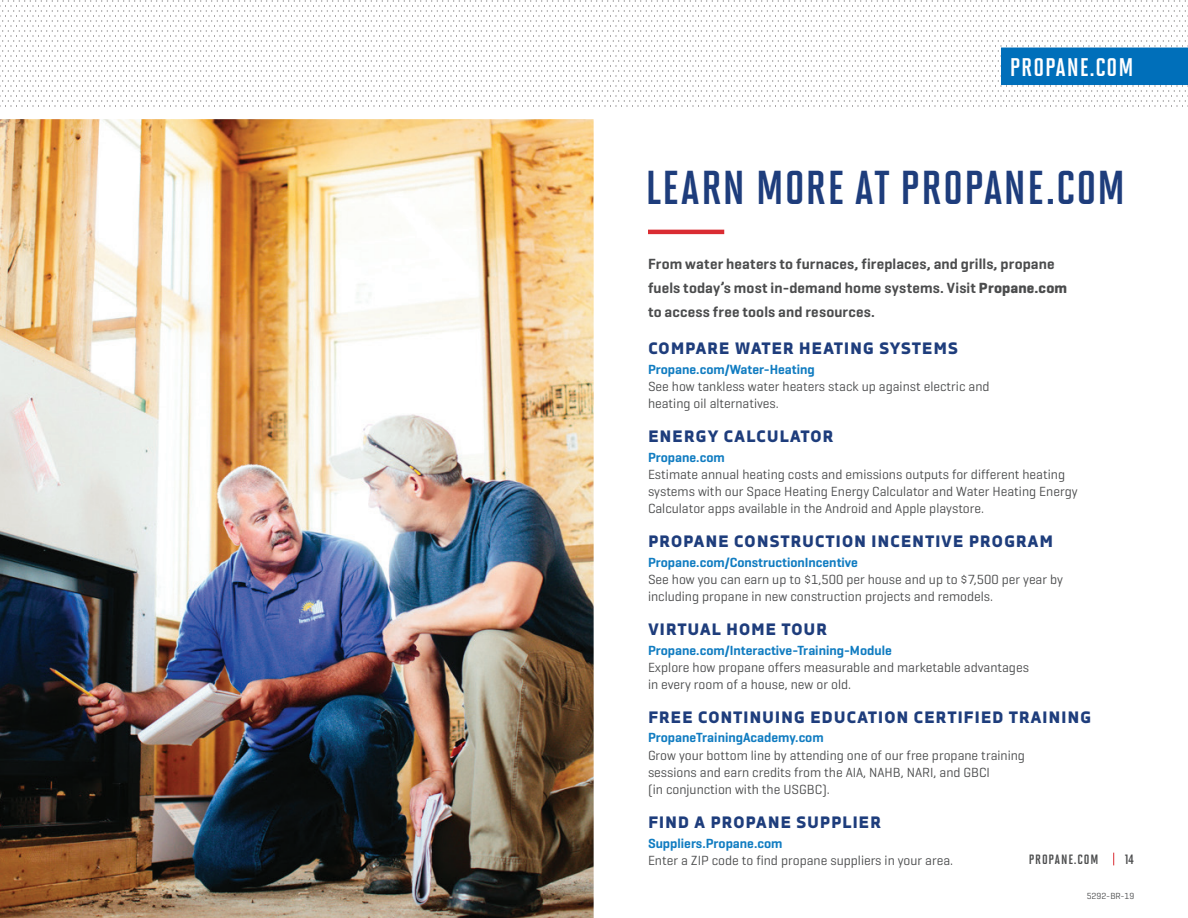
<style>
.page{position:relative;width:1188px;height:918px;background:#fff}
.page>*{position:absolute;margin:0;border:0;box-sizing:border-box;transform-origin:0 0}
.t1{font:700 47.55px "Solano Gothic Sc Pro";letter-spacing:.025em;color:#1e3d7c}
.t2{font:700 25.5px "Solano Gothic Sc Pro";letter-spacing:.04em;color:#fff}
.t3{font:800 16.5px "Decima Nova";letter-spacing:.04em;color:#1e3d7c}
.t4{font:600 15px/24px "Geogrotesque";letter-spacing:.01em;color:#4b4c4d}
.t5{font:13.5px/17.2px "Geogrotesque";color:#4b4c4d}
.t6{font:600 13.5px "Geogrotesque";color:#107cc1}
.t7{font:13.5px "Solano Gothic Sc Pro Bd SC";letter-spacing:.065em;color:#4b4c4d}
.t8{font:700 13.5px "Solano Gothic Sc Pro";color:#4b4c4d}
.t9{font:9px "Geogrotesque";color:#4b4c4d}
.s1{font-weight:700}
</style>
<div class="page">
<svg style="left:0;top:0;width:1188px;height:107px"></svg>
<svg style="left:1113px;top:853px;width:1px;height:12px"></svg>
<img style="left:0;top:106px;width:607px;height:812px">
<hr style="left:648px;top:230px;width:76px;height:4px;background:#da2c32">
<div style="left:1001px;top:48px;width:187px;height:37px;background:#006fba"></div>
<h2 class="t2" style="left:1010px;top:53px;width:125px">PROPANE.COM</h2>
<h1 class="t1" style="left:645px;top:161px;width:481px">LEARN MORE AT PROPANE.COM</h1>
<p class="t4" style="left:648px;top:252px;width:421px">From water heaters to furnaces, fireplaces, and grills, propane fuels today’s most in-demand home systems. Visit <span class="s1">Propane.com </span>to access free tools and resources.</p>
<p class="t3" style="left:648px;top:339px;width:312px">COMPARE WATER HEATING SYSTEMS</p>
<p class="t6" style="left:648px;top:361px;width:168px">Propane.com/Water-Heating</p>
<p class="t5" style="left:648px;top:377px;width:343px">See how tankless water heaters stack up against electric and heating oil alternatives.</p>
<p class="t3" style="left:648px;top:427px;width:187px">ENERGY CALCULATOR</p>
<p class="t6" style="left:648px;top:449px;width:78px">Propane.com</p>
<p class="t5" style="left:648px;top:465px;width:431px">Estimate annual heating costs and emissions outputs for different heating systems with our Space Heating Energy Calculator and Water Heating Energy<br>Calculator apps available in the Android and Apple playstore.</p>
<p class="t3" style="left:648px;top:532px;width:407px">PROPANE CONSTRUCTION INCENTIVE PROGRAM</p>
<p class="t6" style="left:648px;top:554px;width:212px">Propane.com/ConstructionIncentive</p>
<p class="t5" style="left:648px;top:570px;width:416px">See how you can earn up to $1,500 per house and up to $7,500 per year by including propane in new construction projects and remodels.</p>
<p class="t3" style="left:648px;top:620px;width:181px">VIRTUAL HOME TOUR</p>
<p class="t6" style="left:648px;top:641px;width:245px">Propane.com/Interactive-Training-Module</p>
<p class="t5" style="left:648px;top:658px;width:382px">Explore how propane offers measurable and marketable advantages in every room of a house, new or old.</p>
<p class="t3" style="left:648px;top:708px;width:445px">FREE CONTINUING EDUCATION CERTIFIED TRAINING</p>
<p class="t6" style="left:648px;top:729px;width:177px">PropaneTrainingAcademy.com</p>
<p class="t5" style="left:648px;top:746px;width:378px">Grow your bottom line by attending one of our free propane training sessions and earn credits from the AIA, NAHB, NARI, and GBCI<br>(in conjunction with the USGBC).</p>
<p class="t3" style="left:648px;top:813px;width:235px">FIND A PROPANE SUPPLIER</p>
<p class="t6" style="left:648px;top:834px;width:136px">Suppliers.Propane.com</p>
<p class="t5" style="left:648px;top:851px;width:307px">Enter a ZIP code to find propane suppliers in your area.</p>
<p class="t7" style="left:1029px;top:852px;width:71px">PROPANE.COM</p>
<p class="t8" style="left:1125px;top:852px;width:11px">14</p>
<p class="t9" style="left:1087px;top:890px;width:49px">5292-BR-19</p>
</div>
